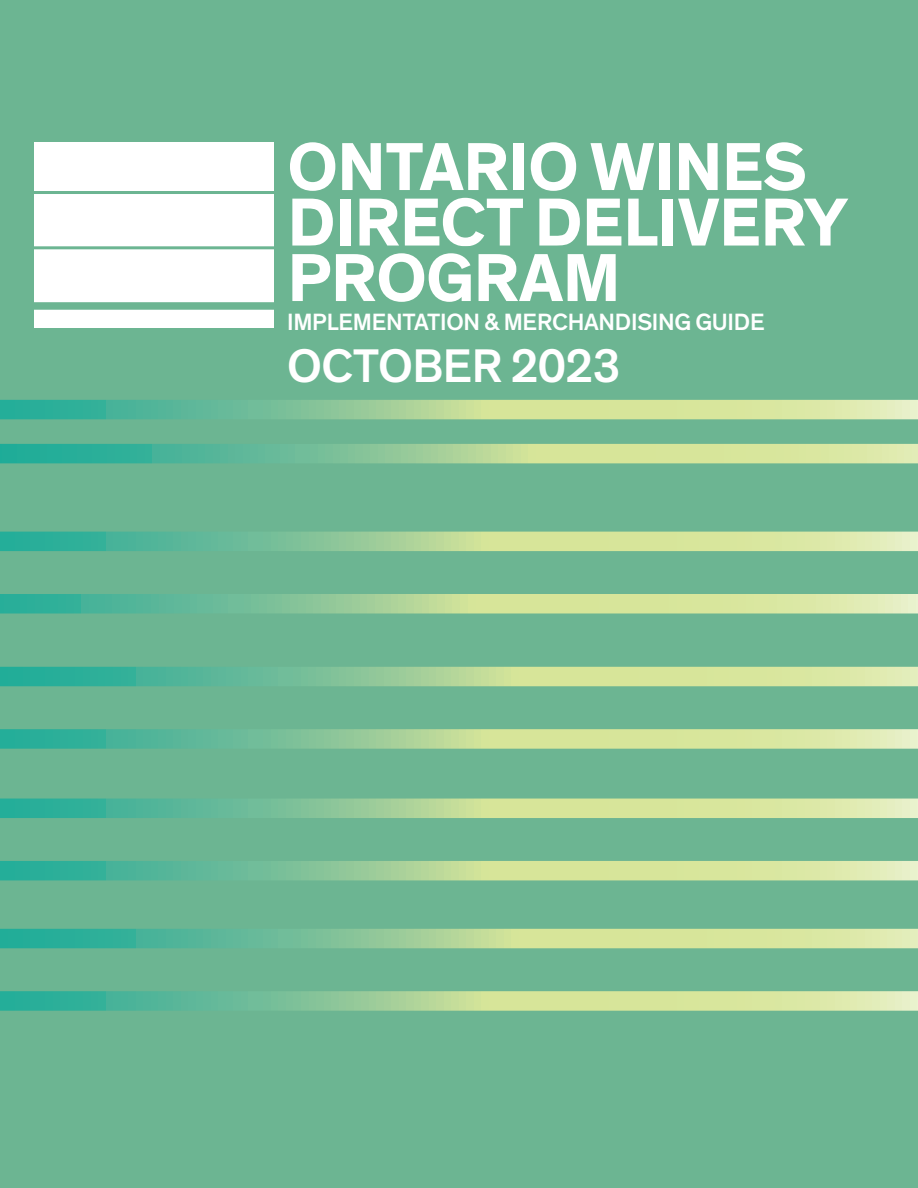
<style>
.page{position:relative;width:918px;height:1188px;background:#6cb592}
.page>*{position:absolute;margin:0;border:0;box-sizing:border-box;transform-origin:0 0}
.t1{font:700 69px "Theinhardt";letter-spacing:-.01em;color:#fff}
.t2{font:500 48px "Theinhardt";letter-spacing:-.01em;color:#fff}
.t3{font:500 24px "Theinhardt";letter-spacing:-.01em;color:#fff}
</style>
<div class="page">
<svg style="left:0;top:400px;width:918px;height:19px;background:#a2d29d"></svg>
<div style="left:34px;top:143px;width:239px;height:185px;background:#fff"></div>
<svg style="left:0;top:444px;width:918px;height:19px;background:#98ce9b"></svg>
<svg style="left:0;top:532px;width:918px;height:19px;background:#a2d29d"></svg>
<svg style="left:0;top:594px;width:918px;height:19px;background:#a5d39d"></svg>
<svg style="left:0;top:667px;width:918px;height:19px;background:#9bd09c"></svg>
<svg style="left:0;top:729px;width:918px;height:20px;background:#a0d19d"></svg>
<svg style="left:0;top:799px;width:918px;height:19px;background:#a2d29d"></svg>
<svg style="left:0;top:861px;width:918px;height:19px;background:#a2d29d"></svg>
<svg style="left:0;top:929px;width:918px;height:19px;background:#9bd09c"></svg>
<svg style="left:0;top:991px;width:918px;height:20px;background:#a0d19d"></svg>
<hr style="left:0;top:191px;width:621px;height:3px;background:#6cb592">
<hr style="left:0;top:246px;width:561px;height:3px;background:#6cb592">
<div style="left:0;top:302px;width:536px;height:8px;background:#6cb592"></div>
<p class="t1" style="left:287px;top:124px;width:521px">ONTARIO WINES</p>
<p class="t1" style="left:287px;top:180px;width:562px">DIRECT DELIVERY</p>
<p class="t1" style="left:287px;top:235px;width:335px">PROGRAM</p>
<p class="t3" style="left:287px;top:307px;width:479px">IMPLEMENTATION &amp; MERCHANDISING GUIDE</p>
<p class="t2" style="left:287px;top:337px;width:335px">OCTOBER 2023</p>
</div>
